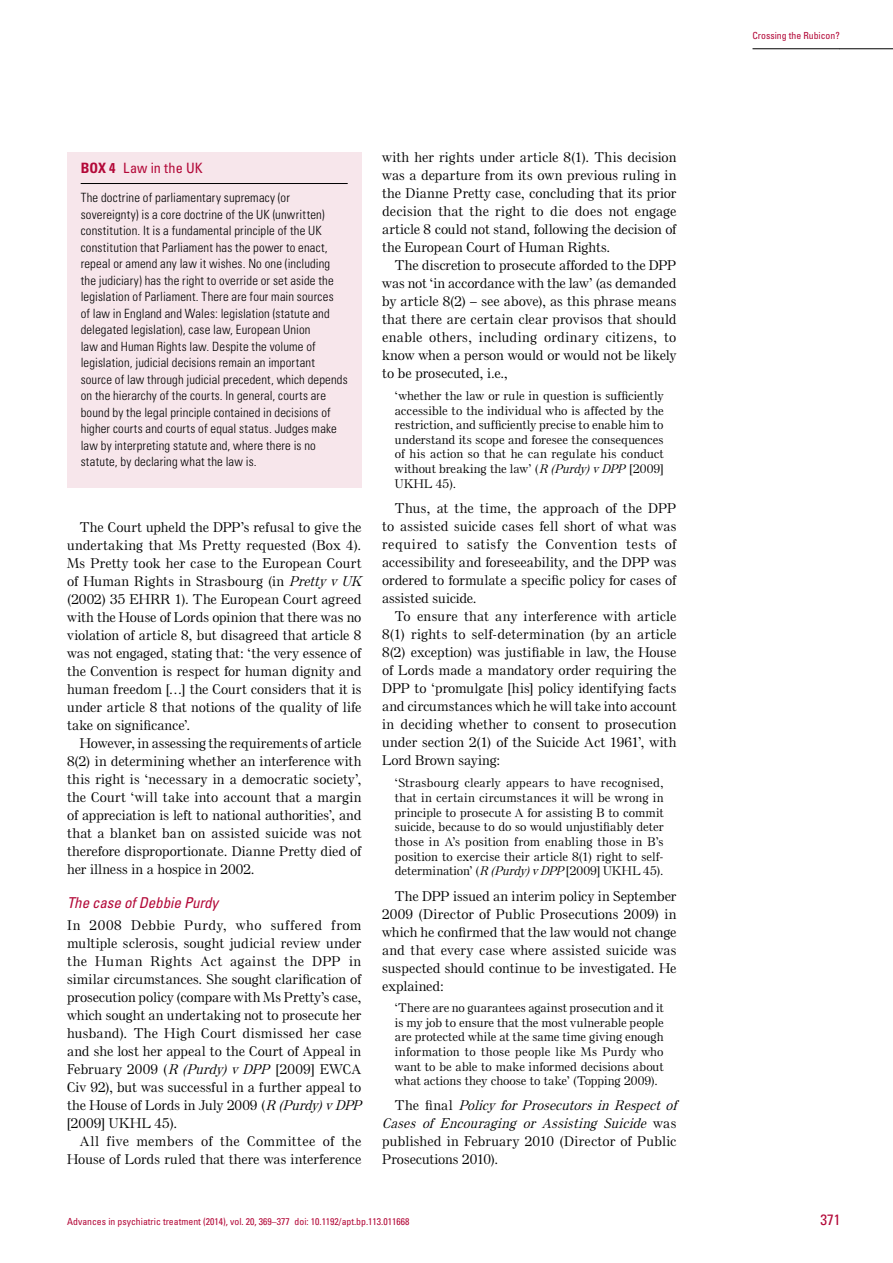
<style>
.page{position:relative;width:893px;height:1263px;background:#fff}
.page>*{position:absolute;margin:0;border:0;box-sizing:border-box;transform-origin:0 0}
.t1{font:italic condensed 15px "Univers LT Std";letter-spacing:-.005em;color:#b30838}
.t2{font:condensed 15px "Univers LT Std";color:#b30838}
.t3{font:condensed 14.25px "Univers LT Std";letter-spacing:.015em;color:#b30838}
.t4{font:500 13.5px/18px "Else NPL Std";letter-spacing:.02em;color:#000;text-align:justify}
.t5{font:300 condensed 12.75px/16.5px "Univers LT Std";letter-spacing:.015em;color:#000}
.t6{font:500 12px/14.7px "Else NPL Std";letter-spacing:.02em;color:#000;text-align:justify}
.t7{font:condensed 9.75px "Univers LT Std";color:#b30838}
.s1{font-weight:700}
.s2{font-style:italic}
</style>
<div class="page">
<hr style="left:752px;top:49px;width:88px;height:1px;background:#000">
<hr style="left:839px;top:49px;width:54px;height:1px;background:#000">
<div style="left:67px;top:152px;width:294px;height:335px;background:#f7e6eb"></div>
<hr style="left:81px;top:183px;width:267px;height:1px;background:#000">
<p class="t3" style="left:81px;top:159px;width:124px"><span class="s1">BOX 4</span> Law in the UK</p>
<p class="t5" style="left:81px;top:190px;width:269px">The doctrine of parliamentary supremacy (or sovereignty) is a core doctrine of the UK (unwritten) constitution. It is a fundamental principle of the UK constitution that Parliament has the power to enact, repeal or amend any law it wishes. No one (including the judiciary) has the right to override or set aside the legislation of Parliament. There are four main sources<br>of law in England and Wales: legislation (statute and delegated legislation), case law, European Union<br>law and Human Rights law. Despite the volume of legislation, judicial decisions remain an important source of law through judicial precedent, which depends on the hierarchy of the courts. In general, courts are bound by the legal principle contained in decisions of higher courts and courts of equal status. Judges make law by interpreting statute and, where there is no statute, by declaring what the law is.</p>
<p class="t4" style="left:67px;top:518px;width:300px;text-align:left;text-indent:13px">The Court upheld the DPP’s refusal to give the undertaking that Ms Pretty requested (Box 4).<br>Ms Pretty took her case to the European Court of Human Rights in Strasbourg (in <span class="s2">PrettyvUK </span>(2002) 35 EHRR 1). The European Court agreed with the House of Lords opinion that there was no violation of article 8, but disagreed that article 8 was not engaged, stating that: ‘the very essence of the Convention is respect for human dignity and human freedom […] the Court considers that it is under article 8 that notions of the quality of life take on significance’.</p>
<p class="t4" style="left:67px;top:734px;width:296px;text-indent:13px">However, in assessing the requirements of article 8(2) in determining whether an interference with this right is ‘necessary in a democratic society’, the Court ‘will take into account that a margin of appreciation is left to national authorities’, and that a blanket ban on assisted suicide was not therefore disproportionate. Dianne Pretty died of her illness in a hospice in 2002.</p>
<p class="t1" style="left:67px;top:893px;width:153px">The case of Debbie Purdy</p>
<p class="t4" style="left:67px;top:916px;width:300px;text-align:left">In 2008 Debbie Purdy, who suffered from multiple sclerosis, sought judicial review under the Human Rights Act against the DPP in similar circumstances. She sought clarification of prosecution policy (compare with Ms Pretty’s case, which sought an undertaking not to prosecute her husband). The High Court dismissed her case and she lost her appeal to the Court of Appeal in February 2009 (<span class="s2">R (Purdy)vDPP</span> [2009] EWCA Civ 92), but was successful in a further appeal to the House of Lords in July 2009 (<span class="s2">R (Purdy)vDPP </span>[2009] UKHL 45).</p>
<p class="t4" style="left:67px;top:1132px;width:296px;text-align:right">All five members of the Committee of the<br>House of Lords ruled that there was interference</p>
<p class="t4" style="left:382px;top:148px;width:296px">with her rights under article 8(1). This decision was a departure from its own previous ruling in the Dianne Pretty case, concluding that its prior decision that the right to die does not engage article 8 could not stand, following the decision of the European Court of Human Rights.</p>
<p class="t4" style="left:382px;top:256px;width:296px;text-indent:13px">The discretion to prosecute afforded to the DPP was not ‘in accordance with the law’ (as demanded by article 8(2) – see above), as this phrase means that there are certain clear provisos that should enable others, including ordinary citizens, to know when a person would or would not be likely to be prosecuted, i.e.,</p>
<p class="t6" style="left:395px;top:388px;width:270px">‘whether the law or rule in question is sufficiently accessible to the individual who is affected by the restriction, and sufficiently precise to enable him to understand its scope and foresee the consequences of his action so that he can regulate his conduct without breaking the law’ (<span class="s2">R (Purdy)vDPP</span>[2009] UKHL 45).</p>
<p class="t4" style="left:382px;top:499px;width:295px;text-indent:13px">Thus, at the time, the approach of the DPP to assisted suicide cases fell short of what was required to satisfy the Convention tests of accessibility and foreseeability, and the DPP was ordered to formulate a specific policy for cases of assisted suicide.</p>
<p class="t4" style="left:382px;top:607px;width:296px;text-indent:13px">To ensure that any interference with article 8(1) rights to self-determination (by an article 8(2) exception) was justifiable in law, the House of Lords made a mandatory order requiring the DPP to ‘promulgate [his] policy identifying facts and circumstances which he will take into account in deciding whether to consent to prosecution under section 2(1) of the Suicide Act 1961’, with Lord Brown saying:</p>
<p class="t6" style="left:395px;top:776px;width:270px">‘Strasbourg clearly appears to have recognised, that in certain circumstances it will be wrong in principle to prosecute A for assisting B to commit suicide, because to do so would unjustifiably deter those in A’s position from enabling those in B’s position to exercise their article 8(1) right to self&shy;determination’ (<span class="s2">R (Purdy)vDPP</span> [2009] UKHL 45).</p>
<p class="t4" style="left:382px;top:887px;width:296px;text-indent:13px">The DPP issued an interim policy in September 2009 (Director of Public Prosecutions 2009) in which he confirmed that the law would not change and that every case where assisted suicide was suspected should continue to be investigated. He explained:</p>
<p class="t6" style="left:395px;top:1000px;width:270px">‘There are no guarantees against prosecution and it is my job to ensure that the most vulnerable people are protected while at the same time giving enough information to those people like Ms Purdy who want to be able to make informed decisions about what actions they choose to take’ (Topping 2009).</p>
<p class="t4" style="left:382px;top:1096px;width:300px;text-align:left;text-indent:13px">T h e fi n a l <span class="s2">Policy for Prosecutors in Respect of Cases of Encouraging or Assisting Suicide</span> w a s published in February 2010 (Director of Public Prosecutions 2010).</p>
<p class="t7" style="left:752px;top:30px;width:89px">Crossing the Rubicon?</p>
<p class="t7" style="left:67px;top:1216px;width:344px">Advances in psychiatric treatment (2014), vol. 20, 369–377 doi: 10.1192/apt.bp.113.011668</p>
<p class="t2" style="left:820px;top:1210px;width:21px">371</p>
</div>
